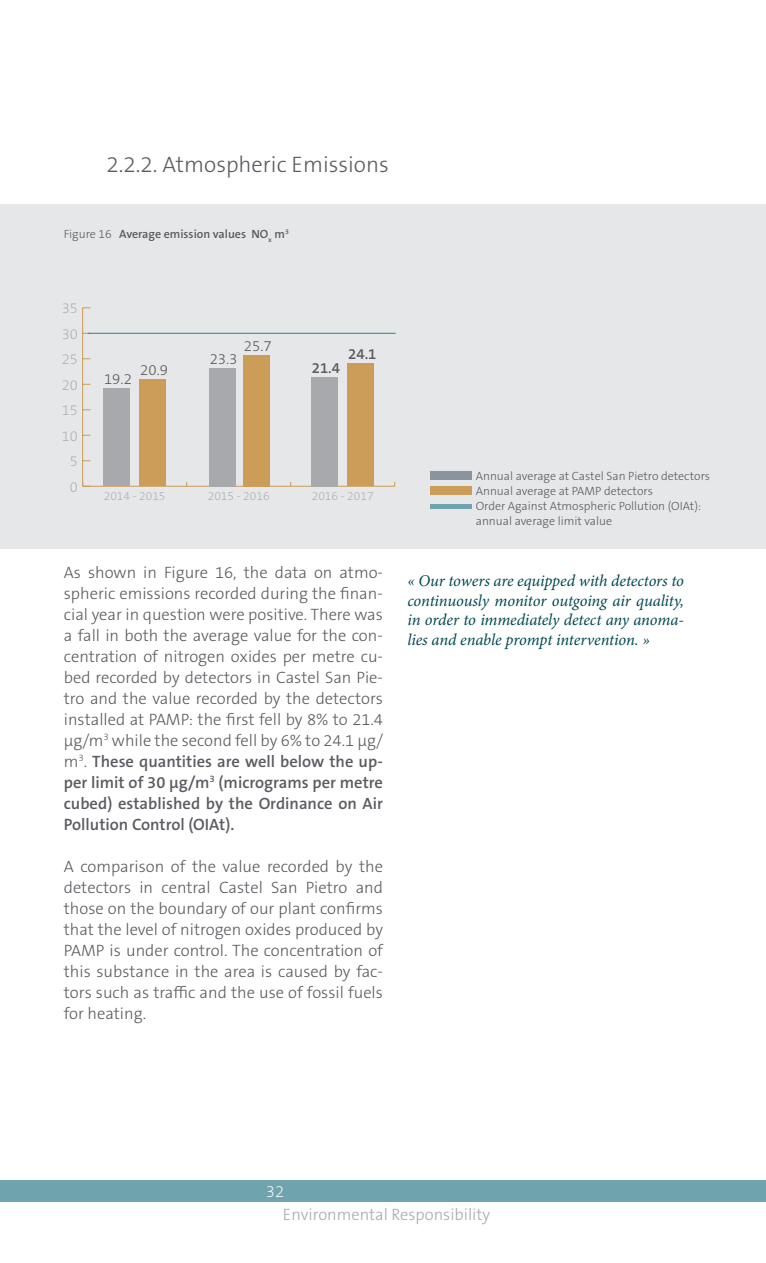
<style>
.page{position:relative;width:766px;height:1263px;background:#fff}
.page>*{position:absolute;margin:0;border:0;box-sizing:border-box;transform-origin:0 0}
.t1{font:300 22.5px "The Sans B W3";color:#5a5c61}
.t2{font:300 16.5px/21px "The Sans B W3";color:#5a5c61;text-align:justify}
.t3{font:italic 16.5px/19.5px "Minion Pro";letter-spacing:-.01em;color:#004852;text-align:justify}
.t4{font:600 16.5px/21px "The Sans B W6";color:#5a5c61;text-align:justify}
.t5{font:300 16.5px "The Sans B W3";color:#a7a9ac}
.t6{font:200 16.5px "The Sans B W2";color:#fff}
.t7{font:300 15px "The Sans B W3";color:#5a5c61}
.t8{font:600 15px "The Sans B W6";color:#5a5c61}
.t9{font:200 14.55px "The Sans B W2";color:#a7a9ac}
.t10{font:300 12px/15px "The Sans B W3";color:#5a5c61}
.t11{font:600 12px "The Sans B W6";color:#5a5c61}
.t12{font:200 12px "The Sans B W2";color:#a7a9ac}
.s1{font-family:"The Sans B W3";font-weight:300}
</style>
<div class="page">
<div style="left:0;top:1180px;width:765px;height:21px;background:#6fa4ae"></div>
<div style="left:0;top:204px;width:765px;height:345px;background:#e6e7e8"></div>
<div style="left:429px;top:472px;width:42px;height:8px;background:#8b939e"></div>
<div style="left:429px;top:486px;width:42px;height:9px;background:#cb9d59"></div>
<hr style="left:429px;top:504px;width:42px;height:4px;background:#6fa4ae">
<hr style="left:83px;top:486px;width:311px;height:1px;background:#cb9d59">
<hr style="left:82px;top:308px;width:1px;height:178px;background:#cb9d59">
<div style="left:140px;top:380px;width:26px;height:106px;background:#cb9d59"></div>
<div style="left:244px;top:355px;width:25px;height:131px;background:#cb9d59"></div>
<div style="left:347px;top:363px;width:26px;height:123px;background:#cb9d59"></div>
<div style="left:104px;top:388px;width:26px;height:98px;background:#a7a9ac"></div>
<div style="left:209px;top:368px;width:26px;height:119px;background:#a7a9ac"></div>
<div style="left:311px;top:377px;width:26px;height:109px;background:#a7a9ac"></div>
<hr style="left:88px;top:333px;width:307px;height:1px;background:#31808b">
<h1 class="t1" style="left:106px;top:150px;width:284px">2.2.2. Atmospheric Emissions</h1>
<p class="t11" style="left:64px;top:226px;width:226px"><span class="s1">Figure 16</span> Average emission values NO<sub>x</sub> m<sup>3</sup></p>
<p class="t9" style="left:62px;top:299px;width:18px">35</p>
<p class="t9" style="left:62px;top:324px;width:18px">30</p>
<p class="t9" style="left:62px;top:350px;width:18px">25</p>
<p class="t9" style="left:62px;top:375px;width:18px">20</p>
<p class="t9" style="left:62px;top:401px;width:18px">15</p>
<p class="t9" style="left:62px;top:426px;width:18px">10</p>
<p class="t9" style="left:70px;top:452px;width:10px">5</p>
<p class="t9" style="left:70px;top:477px;width:10px">0</p>
<p class="t7" style="left:104px;top:370px;width:29px">19.2</p>
<p class="t7" style="left:244px;top:337px;width:29px">25.7</p>
<p class="t7" style="left:210px;top:349px;width:29px">23.3</p>
<p class="t7" style="left:140px;top:360px;width:29px">20.9</p>
<p class="t8" style="left:312px;top:358px;width:30px">21.4</p>
<p class="t8" style="left:348px;top:344px;width:30px">24.1</p>
<p class="t12" style="left:104px;top:488px;width:63px">2014 - 2015</p>
<p class="t12" style="left:208px;top:488px;width:63px">2015 - 2016</p>
<p class="t12" style="left:312px;top:488px;width:63px">2016 - 2017</p>
<p class="t2" style="left:64px;top:562px;width:320px">As shown in Figure 16, the data on atmo&shy;spheric emissions recorded during the finan&shy;cial year in question were positive. There was a fall in both the average value for the con&shy;centration of nitrogen oxides per metre cu&shy;bed recorded by detectors in Castel San Pie&shy;tro and the value recorded by the detectors installed at PAMP: the first fell by 8% to 21.4 μg/m<sup>3</sup> while the second fell by 6% to 24.1 μg/</p>
<p class="t4" style="left:64px;top:751px;width:320px"><span class="s1">m</span><sup>3</sup><span class="s1">.</span> These quantities are well below the up&shy;per limit of 30 μg/m<sup>3</sup> (micrograms per metre cubed) established by the Ordinance on Air Pollution Control (OIAt).</p>
<p class="t2" style="left:64px;top:856px;width:320px">A comparison of the value recorded by the detectors in central Castel San Pietro and those on the boundary of our plant confirms that the level of nitrogen oxides produced by PAMP is under control. The concentration of this substance in the area is caused by fac&shy;tors such as traffic and the use of fossil fuels for heating.</p>
<p class="t10" style="left:475px;top:468px;width:236px">Annual average at Castel San Pietro detectors Annual average at PAMP detectors<br>Order Against Atmospheric Pollution (OIAt): annual average limit value</p>
<p class="t3" style="left:407px;top:571px;width:278px">« Our towers are equipped with detectors to continuously monitor outgoing air quality, in order to immediately detect any anoma&shy;lies and enable prompt intervention. »</p>
<p class="t6" style="left:266px;top:1180px;width:20px">32</p>
<p class="t5" style="left:283px;top:1204px;width:209px">Environmental Responsibility</p>
</div>
